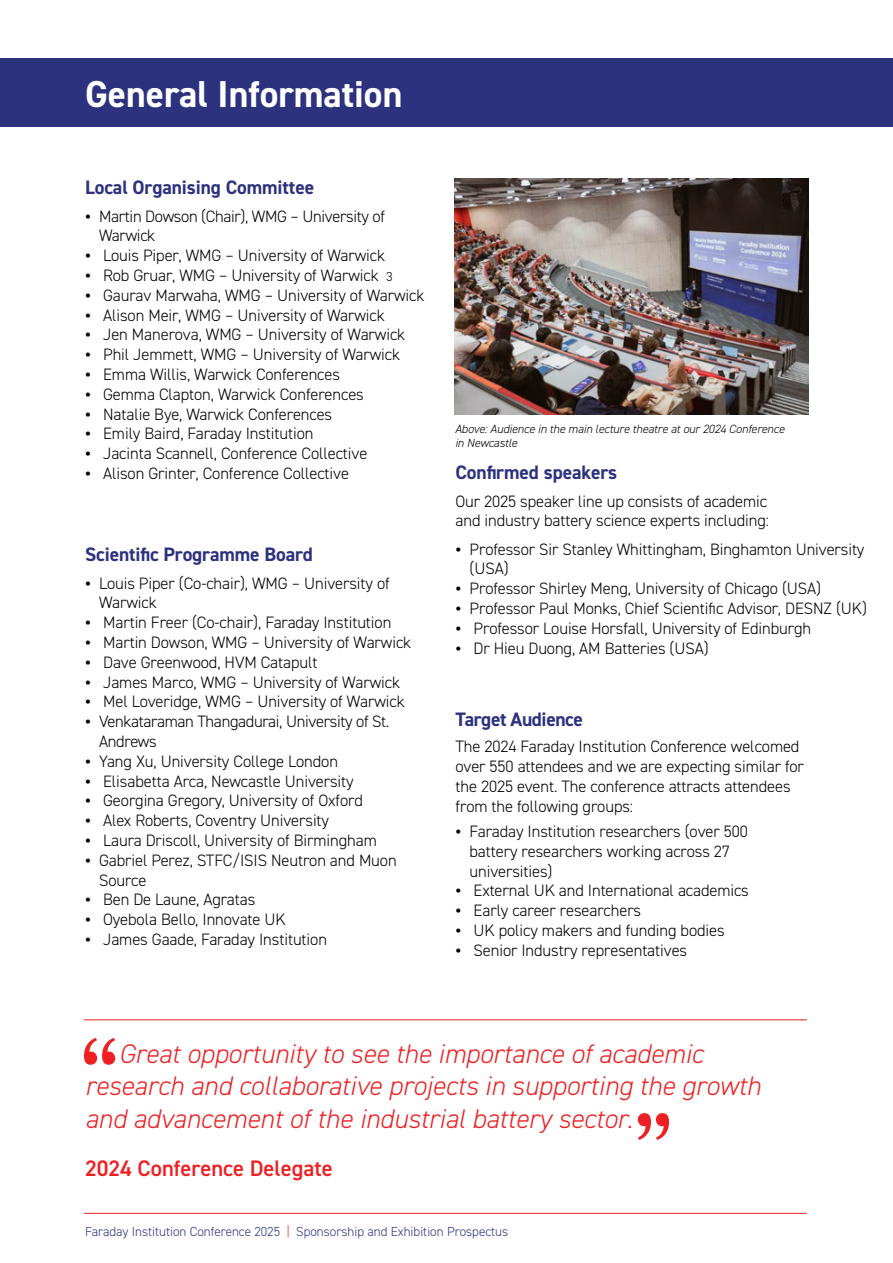
<style>
.page{position:relative;width:893px;height:1263px;background:#fff}
.page>*{position:absolute;margin:0;border:0;box-sizing:border-box;transform-origin:0 0}
.t1{font:700 37.5px "DIN2014";color:#fff}
.t2{font:italic 300 27px/32.4px "DIN2014";color:#ee2023}
.t3{font:600 22.5px "DIN2014";color:#ee2023}
.t4{font:700 19.5px "DIN2014";letter-spacing:-.005em;color:#2d327f}
.t5{font:300 16.5px/19.8px "DIN2014";letter-spacing:-.005em;color:#000}
.t6{font:300 13.05px "DIN2014";color:#2d3285}
.t7{font:italic 300 12px/14.4px "DIN2014";letter-spacing:-.005em;color:#000}
.s1{font-family:"Times New Roman";font-weight:400}
.s2{font-size:13.05px}
.s3{color:#ee2023}
</style>
<div class="page">
<hr style="left:84px;top:1213px;width:723px;height:1px;background:#ee2023">
<div style="left:0;top:58px;width:893px;height:69px;background:#2d327f"></div>
<svg style="left:84px;top:1038px;width:31px;height:27px"></svg>
<svg style="left:638px;top:1113px;width:31px;height:27px"></svg>
<hr style="left:84px;top:1019px;width:723px;height:1px;background:#ee2023">
<img style="left:455px;top:179px;width:353px;height:236px">
<h1 class="t1" style="left:85px;top:69px;width:319px">General Information</h1>
<p class="t4" style="left:85px;top:174px;width:231px">Local Organising Committee</p>
<p class="t5" style="left:99px;top:206px;width:288px;text-indent:-14px"><span class="s1">•</span> Martin Dowson (Chair), WMG – University of<br>Warwick</p>
<p class="t5" style="left:85px;top:246px;width:302px"><span class="s1">•</span> Louis Piper, WMG – University of Warwick</p>
<p class="t5" style="left:85px;top:265px;width:309px"><span class="s1">•</span> Rob Gruar, WMG – University of Warwick <span class="s2">3</span></p>
<p class="t5" style="left:85px;top:285px;width:341px"><span class="s1">•</span> Gaurav Marwaha, WMG – University of Warwick</p>
<p class="t5" style="left:85px;top:305px;width:301px"><span class="s1">•</span> Alison Meir, WMG – University of Warwick</p>
<p class="t5" style="left:85px;top:325px;width:322px"><span class="s1">•</span> Jen Manerova, WMG – University of Warwick</p>
<p class="t5" style="left:85px;top:345px;width:317px"><span class="s1">•</span> Phil Jemmett, WMG – University of Warwick</p>
<p class="t5" style="left:85px;top:364px;width:256px"><span class="s1">•</span> Emma Willis, Warwick Conferences</p>
<p class="t5" style="left:85px;top:384px;width:280px"><span class="s1">•</span> Gemma Clapton, Warwick Conferences</p>
<p class="t5" style="left:85px;top:404px;width:249px"><span class="s1">•</span> Natalie Bye, Warwick Conferences</p>
<p class="t5" style="left:85px;top:424px;width:230px"><span class="s1">•</span> Emily Baird, Faraday Institution</p>
<p class="t5" style="left:85px;top:444px;width:284px"><span class="s1">•</span> Jacinta Scannell, Conference Collective</p>
<p class="t5" style="left:85px;top:463px;width:266px"><span class="s1">•</span> Alison Grinter, Conference Collective</p>
<p class="t4" style="left:85px;top:541px;width:229px">Scientific Programme Board</p>
<p class="t5" style="left:99px;top:573px;width:292px;text-indent:-14px"><span class="s1">•</span> Louis Piper (Co-chair), WMG – University of<br>Warwick</p>
<p class="t5" style="left:85px;top:613px;width:308px"><span class="s1">•</span> Martin Freer (Co-chair), Faraday Institution</p>
<p class="t5" style="left:85px;top:632px;width:328px"><span class="s1">•</span> Martin Dowson, WMG – University of Warwick</p>
<p class="t5" style="left:85px;top:652px;width:234px"><span class="s1">•</span> Dave Greenwood, HVM Catapult</p>
<p class="t5" style="left:85px;top:672px;width:317px"><span class="s1">•</span> James Marco, WMG – University of Warwick</p>
<p class="t5" style="left:85px;top:692px;width:321px"><span class="s1">•</span> Mel Loveridge, WMG – University of Warwick</p>
<p class="t5" style="left:99px;top:712px;width:292px;text-indent:-14px"><span class="s1">•</span> Venkataraman Thangadurai, University of St.<br>Andrews</p>
<p class="t5" style="left:85px;top:751px;width:254px"><span class="s1">•</span> Yang Xu, University College London</p>
<p class="t5" style="left:85px;top:771px;width:270px"><span class="s1">•</span> Elisabetta Arca, Newcastle University</p>
<p class="t5" style="left:85px;top:791px;width:279px"><span class="s1">•</span> Georgina Gregory, University of Oxford</p>
<p class="t5" style="left:85px;top:811px;width:246px"><span class="s1">•</span> Alex Roberts, Coventry University</p>
<p class="t5" style="left:85px;top:830px;width:293px"><span class="s1">•</span> Laura Driscoll, University of Birmingham</p>
<p class="t5" style="left:99px;top:850px;width:299px;text-indent:-14px"><span class="s1">•</span> Gabriel Perez, STFC/ISIS Neutron and Muon<br>Source</p>
<p class="t5" style="left:85px;top:890px;width:172px"><span class="s1">•</span> Ben De Laune, Agratas</p>
<p class="t5" style="left:85px;top:910px;width:202px"><span class="s1">•</span> Oyebola Bello, Innovate UK</p>
<p class="t5" style="left:85px;top:929px;width:243px"><span class="s1">•</span> James Gaade, Faraday Institution</p>
<p class="t7" style="left:455px;top:421px;width:331px">Above: Audience in the main lecture theatre at our 2024 Conference in Newcastle</p>
<p class="t4" style="left:455px;top:459px;width:163px">Confirmed speakers</p>
<p class="t5" style="left:455px;top:491px;width:315px">Our 2025 speaker line up consists of academic and industry battery science experts including:</p>
<p class="t5" style="left:469px;top:539px;width:396px;text-indent:-14px"><span class="s1">•</span> Professor Sir Stanley Whittingham, Binghamton University (USA)</p>
<p class="t5" style="left:455px;top:579px;width:367px"><span class="s1">•</span> Professor Shirley Meng, University of Chicago (USA)</p>
<p class="t5" style="left:455px;top:598px;width:413px"><span class="s1">•</span> Professor Paul Monks, Chief Scientific Advisor, DESNZ (UK)</p>
<p class="t5" style="left:455px;top:618px;width:357px"><span class="s1">•</span> Professor Louise Horsfall, University of Edinburgh</p>
<p class="t5" style="left:455px;top:638px;width:255px"><span class="s1">•</span> Dr Hieu Duong, AM Batteries (USA)</p>
<p class="t4" style="left:455px;top:706px;width:129px">Target Audience</p>
<p class="t5" style="left:455px;top:737px;width:350px">The 2024 Faraday Institution Conference welcomed over 550 attendees and we are expecting similar for the 2025 event. The conference attracts attendees from the following groups:</p>
<p class="t5" style="left:469px;top:821px;width:280px;text-indent:-14px"><span class="s1">•</span> Faraday Institution researchers (over 500 battery researchers working across 27 universities)</p>
<p class="t5" style="left:455px;top:881px;width:295px"><span class="s1">•</span> External UK and International academics</p>
<p class="t5" style="left:455px;top:900px;width:187px"><span class="s1">•</span> Early career researchers</p>
<p class="t5" style="left:455px;top:920px;width:271px"><span class="s1">•</span> UK policy makers and funding bodies</p>
<p class="t5" style="left:455px;top:940px;width:233px"><span class="s1">•</span> Senior Industry representatives</p>
<h2 class="t2" style="left:85px;top:1038px;width:677px;text-indent:34px">Great opportunity to see the importance of academic research and collaborative projects in supporting the growth and advancement of the industrial battery sector.</h2>
<h3 class="t3" style="left:85px;top:1153px;width:249px">2024 Conference Delegate</h3>
<p class="t6" style="left:85px;top:1223px;width:425px">Faraday Institution Conference 2025 <span class="s3">|</span> Sponsorship and Exhibition Prospectus</p>
</div>
